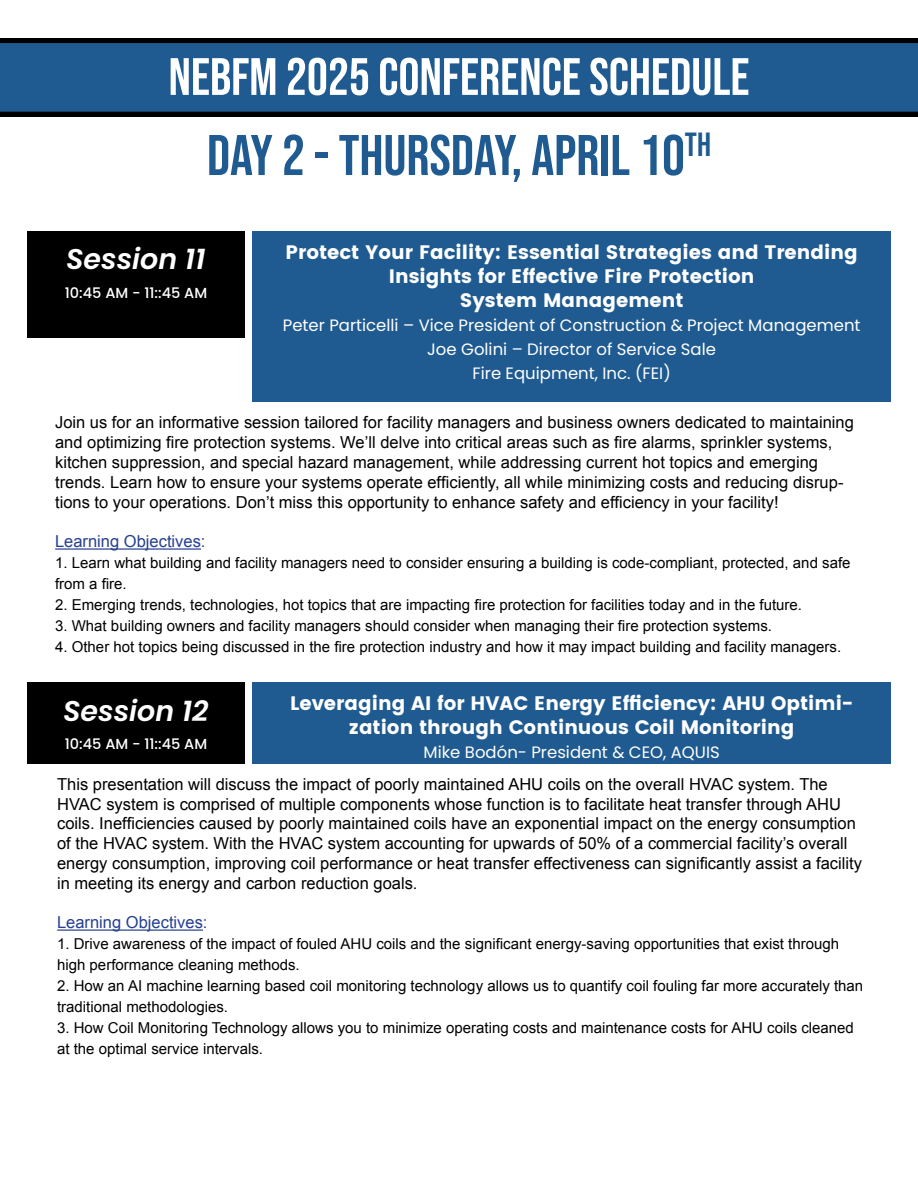
<style>
.page{position:relative;width:918px;height:1188px;background:#fff}
.page>*{position:absolute;margin:0;border:0;box-sizing:border-box;transform-origin:0 0}
.t1{font:57.15px "Bebas Neue";color:#1f5b90}
.t2{font:52.5px "Bebas Neue";color:#fff}
.t3{font:italic 600 28.5px "Poppins";color:#fff}
.t4{font:19.5px/24px "Poppins";color:#fff;text-align:center}
.t5{font:16.5px/19.8px "Arial";color:#000}
.t6{font:16.5px/24px "Poppins";color:#fff;text-align:center}
.t7{font:16.5px "Arial";color:#25408f}
.t8{font:15px/21px "Arial";color:#000}
.t9{font:500 14.55px "Poppins";color:#fff}
</style>
<div class="page">
<div style="left:0;top:38px;width:918px;height:79px;background:#000"></div>
<div style="left:0;top:43px;width:918px;height:69px;background:#1f5b90"></div>
<div style="left:27px;top:683px;width:218px;height:81px;background:#000"></div>
<div style="left:252px;top:683px;width:639px;height:81px;background:#1f5b90"></div>
<hr style="left:57px;top:929px;width:146px;height:2px;background:#25408f">
<div style="left:27px;top:231px;width:218px;height:107px;background:#000"></div>
<div style="left:252px;top:231px;width:639px;height:170px;background:#1f5b90"></div>
<hr style="left:55px;top:548px;width:146px;height:2px;background:#25408f">
<h2 class="t2" style="left:168px;top:47px;width:583px">NEBFM 2025 CONFERENCE SCHEDULE</h2>
<h1 class="t1" style="left:207px;top:123px;width:506px">DAY 2 - THURSDAY, APRIL 10<sup>TH</sup></h1>
<h3 class="t3" style="left:66px;top:243px;width:141px">Session 11</h3>
<p class="t4" style="left:286px;top:240px;width:574px">Protect Your Facility: Essential Strategies and Trending<br>Insights for Effective Fire Protection<br>System Management</p>
<p class="t6" style="left:283px;top:313px;width:579px">Peter Particelli – Vice President of Construction &amp; Project Management<br>Joe Golini – Director of Service Sale<br>Fire Equipment, Inc. (FEI)</p>
<p class="t9" style="left:65px;top:284px;width:144px">10:45 AM - 11::45 AM</p>
<p class="t9" style="left:60px;top:287px;width:138px">9:30 AM - 10:30 AM</p>
<p class="t5" style="left:55px;top:413px;width:800px">Join us for an informative session tailored for facility managers and business owners dedicated to maintaining and optimizing fire protection systems. We’ll delve into critical areas such as fire alarms, sprinkler systems, kitchen suppression, and special hazard management, while addressing current hot topics and emerging trends. Learn how to ensure your systems operate efficiently, all while minimizing costs and reducing disrup&shy;tions to your operations. Don’t miss this opportunity to enhance safety and efficiency in your facility!</p>
<p class="t7" style="left:55px;top:531px;width:152px">Learning Objectives:</p>
<p class="t8" style="left:55px;top:553px;width:797px">1. Learn what building and facility managers need to consider ensuring a building is code-compliant, protected, and safe from a fire.</p>
<p class="t8" style="left:55px;top:595px;width:749px">2. Emerging trends, technologies, hot topics that are impacting fire protection for facilities today and in the future.</p>
<p class="t8" style="left:55px;top:616px;width:718px">3. What building owners and facility managers should consider when managing their fire protection systems.</p>
<p class="t8" style="left:55px;top:637px;width:788px">4. Other hot topics being discussed in the fire protection industry and how it may impact building and facility managers.</p>
<h3 class="t3" style="left:63px;top:694px;width:147px">Session 12</h3>
<p class="t4" style="left:290px;top:692px;width:565px">Leveraging AI for HVAC Energy Efficiency: AHU Optimi&shy;zation through Continuous Coil Monitoring</p>
<p class="t6" style="left:424px;top:741px;width:298px">Mike Bodón- President &amp; CEO, AQUIS</p>
<p class="t9" style="left:65px;top:736px;width:144px">10:45 AM - 11::45 AM</p>
<p class="t9" style="left:60px;top:739px;width:138px">9:30 AM - 10:30 AM</p>
<p class="t5" style="left:57px;top:774px;width:806px">This presentation will discuss the impact of poorly maintained AHU coils on the overall HVAC system. The HVAC system is comprised of multiple components whose function is to facilitate heat transfer through AHU coils. Inefficiencies caused by poorly maintained coils have an exponential impact on the energy consumption of the HVAC system. With the HVAC system accounting for upwards of 50% of a commercial facility’s overall energy consumption, improving coil performance or heat transfer effectiveness can significantly assist a facility in meeting its energy and carbon reduction goals.</p>
<p class="t7" style="left:57px;top:912px;width:152px">Learning Objectives:</p>
<p class="t8" style="left:57px;top:934px;width:784px">1. Drive awareness of the impact of fouled AHU coils and the significant energy-saving opportunities that exist through high performance cleaning methods.</p>
<p class="t8" style="left:57px;top:976px;width:808px">2. How an AI machine learning based coil monitoring technology allows us to quantify coil fouling far more accurately than traditional methodologies.</p>
<p class="t8" style="left:57px;top:1018px;width:798px">3. How Coil Monitoring Technology allows you to minimize operating costs and maintenance costs for AHU coils cleaned at the optimal service intervals.</p>
</div>
